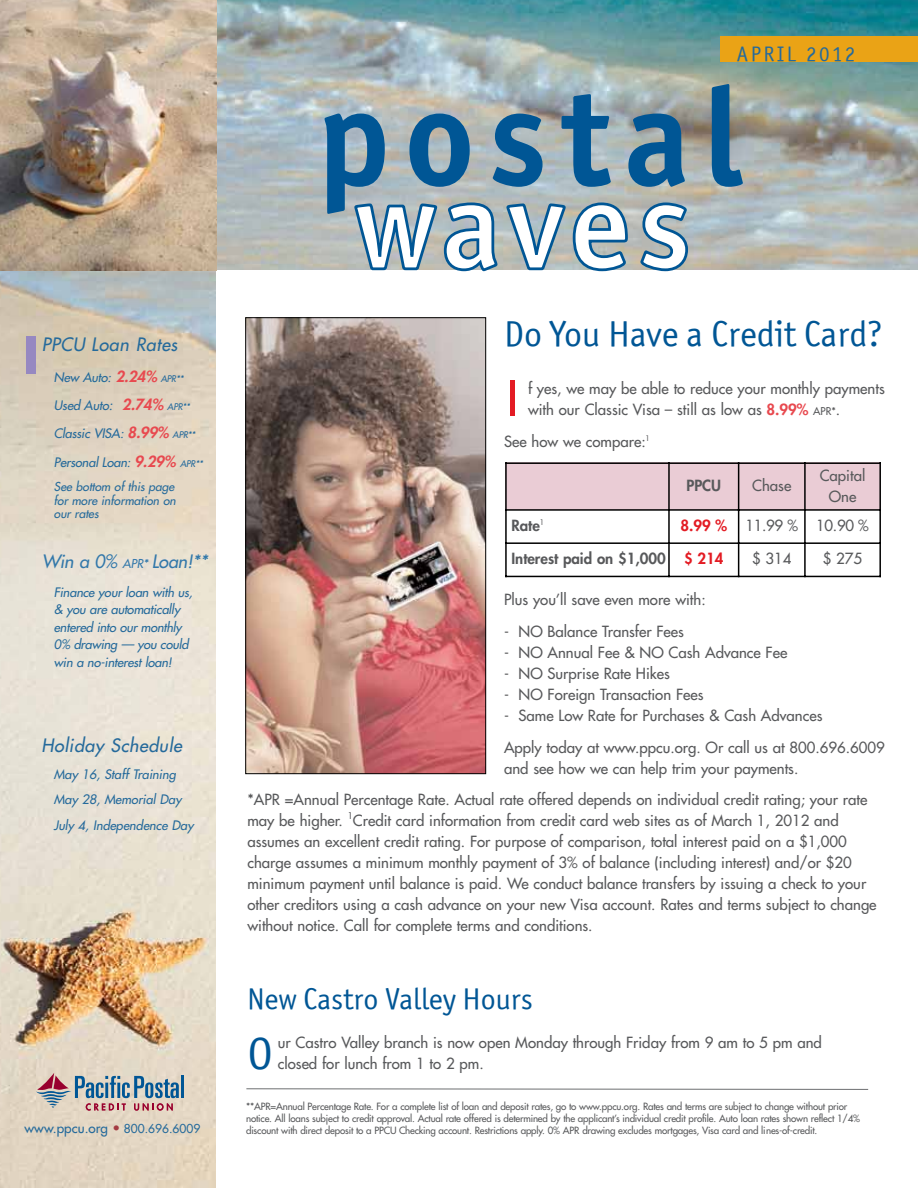
<style>
.page{position:relative;width:918px;height:1188px;background:#fff}
.page>*{position:absolute;margin:0;border:0;box-sizing:border-box;transform-origin:0 0}
.t1{font:700 138.75px "Officina Sans";letter-spacing:.09em;color:#005695}
.t2{font:700 124.8px "Officina Sans";letter-spacing:.04em;color:#fff}
.t3{font:54px "Franklin Gothic";color:#e31b23}
.t4{font:45px "Officina Sans ITCTT Book";color:#005695}
.t5{font:36px "Officina Sans ITCTT Book";color:#005695}
.t6{font:30px "Officina Sans ITCTT Book";color:#005695}
.t7{font:21px "Officina Sans ITCTT Book";letter-spacing:.125em;color:#256a9b}
.t8{font:italic 18px "Futura";color:#256a9b}
.t9{font:italic 18px "Futura";color:#3378aa}
.t10{font:15px/21px "Futura";color:#58595b}
.t11{font:800 15px "Futura";color:#58595b}
.t12{font:13.5px "Futura";color:#256a9b}
.t13{font:italic 12.75px/17.5px "Futura";letter-spacing:-.01em;color:#256a9b}
.t14{font:italic 12px/13.5px "Futura";color:#256a9b}
.t15{font:9.75px/12px "Futura";letter-spacing:-.02em;color:#58595b}
.t16{font:9px "Futura";color:#58595b}
.s1{font-weight:800;font-size:15px;color:#e8494f}
.s2{font-size:9px}
.s3{font-size:13.5px}
.s4{font-size:12px}
.s5{color:#a43b42}
.s6{font-weight:800;color:#e8494f}
.s7{font-size:10.5px}
.s8{font-weight:800;color:#e31b23}
.s9{color:#e31b23}
</style>
<div class="page">
<img style="left:0;top:0;width:918px;height:1188px">
<p class="t8" style="left:42px;top:333px;width:141px">PPCU Loan Rates</p>
<p class="t13" style="left:54px;top:368px;width:133px">New Auto: <span class="s1">2.24%</span> <span class="s2">APR**</span></p>
<p class="t13" style="left:54px;top:392px;width:145px;line-height:27.6px">Used Auto<span class="s3">:</span> <span class="s1">2.74%</span> <span class="s2">APR**<br></span>Classic VISA: <span class="s1">8.99%</span> <span class="s2">APR**</span></p>
<p class="t13" style="left:54px;top:453px;width:152px">Personal Loan: <span class="s1">9.29%</span> <span class="s2">APR**</span></p>
<p class="t14" style="left:54px;top:480px;width:126px">See bottom of this page for more information on our rates</p>
<p class="t9" style="left:42px;top:550px;width:171px">Win a 0% <span class="s4">APR*</span> Loan!**</p>
<p class="t13" style="left:54px;top:583px;width:143px">Finance your loan with us, &amp; you are automatically entered into our monthly<br>0% drawing — you could win a no-interest loan!</p>
<p class="t8" style="left:41px;top:734px;width:146px">Holiday Schedule</p>
<p class="t13" style="left:54px;top:761px;width:141px;line-height:25.5px">May 16, Staff Training<br>May 28, Memorial Day<br>July 4, Independence Day</p>
<p class="t12" style="left:25px;top:1119px;width:177px">www.ppcu.org <span class="s5">•</span> <span class="s4">800.696.6009</span></p>
<h3 class="t7" style="left:737px;top:42px;width:120px">APRIL 2012</h3>
<h1 class="t1" style="left:317px;top:51px;width:429px">postal</h1>
<h2 class="t2" style="left:354px;top:147px;width:339px">waves</h2>
<h3 class="t5" style="left:504px;top:313px;width:380px">Do You Have a Credit Card?</h3>
<p class="t10" style="left:528px;top:378px;width:358px">f yes, we may be able to reduce your monthly payments with our Classic Visa – still as low as <span class="s6">8.99%</span> <span class="s7">APR*</span>.</p>
<p class="t10" style="left:504px;top:431px;width:147px">See how we compare:<sup>1</sup></p>
<h3 class="t3" style="left:506px;top:365px;width:15px">I</h3>
<p class="t11" style="left:686px;top:476px;width:36px">PPCU</p>
<p class="t10" style="left:752px;top:475px;width:41px">Chase</p>
<p class="t10" style="left:820px;top:464px;width:47px;text-align:center">Capital<br>One</p>
<p class="t11" style="left:511px;top:516px;width:34px">Rate<sup>1</sup></p>
<p class="t10" style="left:680px;top:515px;width:190px"><span class="s8">8.99 %</span> 11.99 % 10.90 %</p>
<p class="t11" style="left:511px;top:549px;width:214px">Interest paid on $1,000 <span class="s9">$ 214</span></p>
<p class="t10" style="left:752px;top:548px;width:41px">$ 314</p>
<p class="t10" style="left:823px;top:548px;width:41px">$ 275</p>
<p class="t10" style="left:504px;top:589px;width:203px">Plus you’ll save even more with:</p>
<p class="t10" style="left:504px;top:621px;width:181px">- NO Balance Transfer Fees</p>
<p class="t10" style="left:504px;top:642px;width:285px">- NO Annual Fee &amp; NO Cash Advance Fee</p>
<p class="t10" style="left:504px;top:663px;width:167px">- NO Surprise Rate Hikes</p>
<p class="t10" style="left:504px;top:684px;width:201px">- NO Foreign Transaction Fees</p>
<p class="t10" style="left:504px;top:699px;width:382px;line-height:31.8px">- Same Low Rate for Purchases &amp; Cash Advances<br>Apply today at www.ppcu.org. Or call us at 800.696.6009</p>
<p class="t10" style="left:247px;top:752px;width:621px;line-height:31.8px;text-indent:257px">and see how we can help trim your payments.<br>*APR =Annual Percentage Rate. Actual rate offered depends on individual credit rating; your rate</p>
<p class="t10" style="left:247px;top:810px;width:97px">may be higher.</p>
<p class="t16" style="left:348px;top:810px;width:7px">1</p>
<p class="t10" style="left:247px;top:810px;width:631px;text-indent:105px">Credit card information from credit card web sites as of March 1, 2012 and assumes an excellent credit rating. For purpose of comparison, total interest paid on a $1,000 charge assumes a minimum monthly payment of 3% of balance (including interest) and/or $20 minimum payment until balance is paid. We conduct balance transfers by issuing a check to your other creditors using a cash advance on your new Visa account. Rates and terms subject to change without notice. Call for complete terms and conditions.</p>
<h3 class="t6" style="left:247px;top:981px;width:287px">New Castro Valley Hours</h3>
<p class="t10" style="left:278px;top:1032px;width:546px">ur Castro Valley branch is now open Monday through Friday from 9 am to 5 pm and</p>
<h3 class="t4" style="left:248px;top:1027px;width:27px">O</h3>
<p class="t10" style="left:278px;top:1053px;width:207px">closed for lunch from 1 to 2 pm.</p>
<p class="t15" style="left:246px;top:1100px;width:616px">**APR=Annual Percentage Rate. For a complete list of loan and deposit rates, go to www.ppcu.org. Rates and terms are subject to change without prior notice. All loans subject to credit approval. Actual rate offered is determined by the applicant’s individual credit profile. Auto loan rates shown reflect 1/4% discount with direct deposit to a PPCU Checking account. Restrictions apply. 0% APR drawing excludes mortgages, Visa card and lines-of-credit.</p>
</div>
